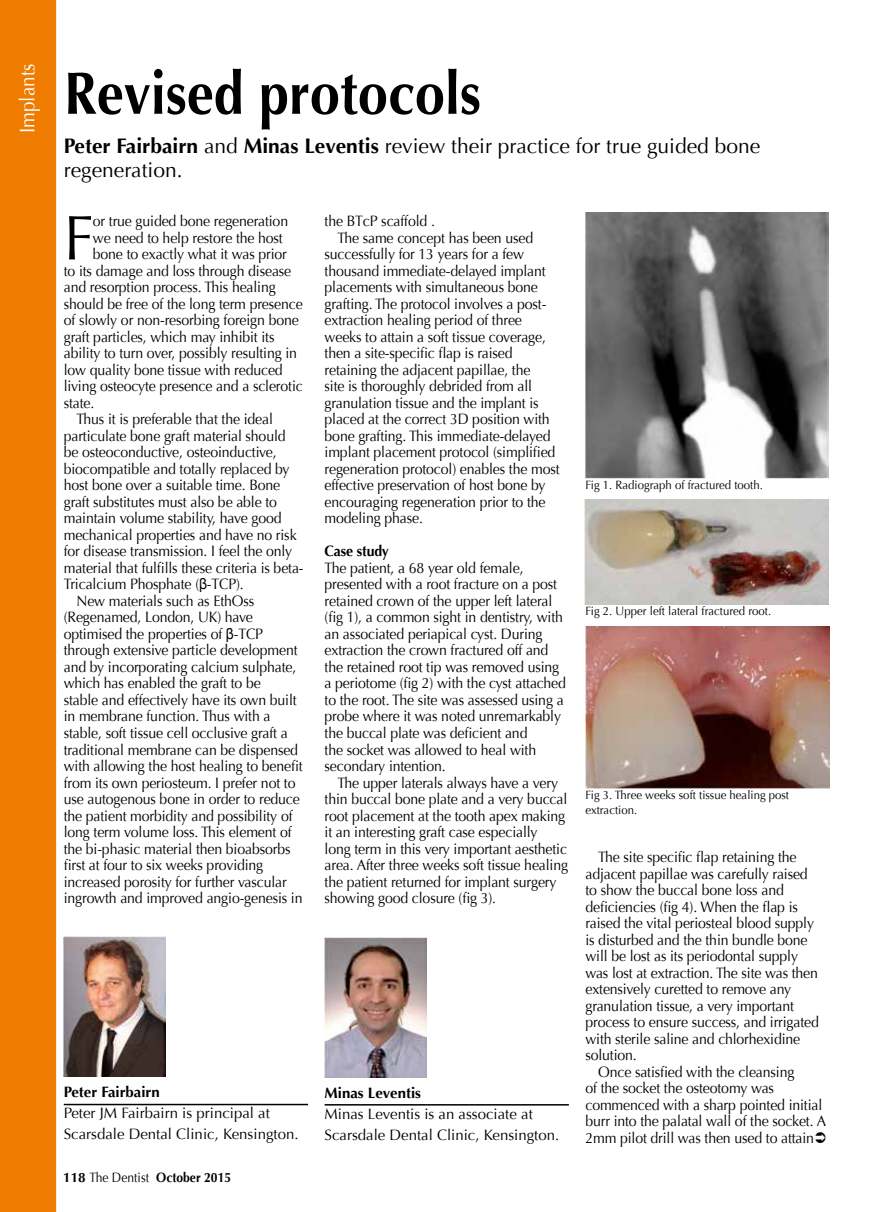
<style>
.page{position:relative;width:893px;height:1212px;background:#fff}
.page>*{position:absolute;margin:0;border:0;box-sizing:border-box;transform-origin:0 0}
.t1{font:63.15px "Optima";color:#000;scale:.94 1}
.t2{font:700 60px "Optima";color:#000;scale:.9 1}
.t3{font:21px/24px "Optima";color:#000}
.t4{font:21px "Optima";color:#fff;scale:.9 1}
.t5{font:15px/16.5px "Optima";letter-spacing:-.01em;color:#000;scale:.94 1}
.t6{font:15px/21px "Optima";letter-spacing:-.01em;color:#000}
.t7{font:700 15px "Optima";color:#000}
.t8{font:700 15px "Optima";color:#000;scale:.94 1}
.t9{font:700 13.5px "Optima";color:#000}
.t10{font:12px/14.2px "Optima";color:#000;scale:.95 1}
.s1{font-weight:700}
.s2{font-family:"Helvetica Neue"}
.s3{font-weight:400}
</style>
<div class="page">
<div style="left:0;top:0;width:56px;height:1212px;background:#ef7c00"></div>
<img style="left:585px;top:213px;width:244px;height:266px">
<img style="left:585px;top:499px;width:244px;height:105px">
<img style="left:585px;top:626px;width:244px;height:162px">
<hr style="left:64px;top:1104px;width:244px;height:1px;background:#000">
<img style="left:64px;top:937px;width:102px;height:140px">
<hr style="left:325px;top:1104px;width:244px;height:1px;background:#000">
<img style="left:325px;top:937px;width:102px;height:140px">
<h3 class="t4" style="left:15px;top:133px;width:79px;rotate:-90deg">Implants</h3>
<h2 class="t2" style="left:64px;top:58px;width:465px">Revised protocols</h2>
<h3 class="t3" style="left:64px;top:134px;width:698px"><span class="s1">Peter Fairbairn</span> and <span class="s1">Minas Leventis</span> review their practice for true guided bone regeneration.</h3>
<p class="t5" style="left:325px;top:213px;width:119px">the BTcP scaffold .</p>
<p class="t5" style="left:337px;top:230px;width:210px">The same concept has been used</p>
<p class="t5" style="left:325px;top:246px;width:214px">successfully for 13 years for a few</p>
<p class="t5" style="left:325px;top:263px;width:237px">thousand immediate-delayed implant</p>
<p class="t5" style="left:325px;top:279px;width:228px">placements with simultaneous bone</p>
<p class="t5" style="left:325px;top:296px;width:237px">grafting. The protocol involves a post-</p>
<p class="t5" style="left:325px;top:312px;width:211px">extraction healing period of three</p>
<p class="t5" style="left:325px;top:329px;width:237px">weeks to attain a soft tissue coverage,</p>
<p class="t5" style="left:325px;top:345px;width:202px">then a site-specific flap is raised</p>
<p class="t5" style="left:325px;top:362px;width:221px">retaining the adjacent papillae, the</p>
<p class="t5" style="left:325px;top:378px;width:222px">site is thoroughly debrided from all</p>
<p class="t5" style="left:325px;top:395px;width:229px">granulation tissue and the implant is</p>
<p class="t5" style="left:325px;top:411px;width:241px">placed at the correct 3D position with</p>
<p class="t5" style="left:325px;top:428px;width:242px">bone grafting. This immediate-delayed</p>
<p class="t5" style="left:325px;top:444px;width:247px">implant placement protocol (simplified</p>
<p class="t5" style="left:325px;top:461px;width:252px">regeneration protocol) enables the most</p>
<p class="t5" style="left:325px;top:477px;width:237px">effective preservation of host bone by</p>
<p class="t5" style="left:325px;top:494px;width:237px">encouraging regeneration prior to the</p>
<p class="t5" style="left:325px;top:510px;width:106px">modeling phase.</p>
<p class="t8" style="left:325px;top:543px;width:70px">Case study</p>
<p class="t5" style="left:325px;top:560px;width:258px">The patient, a 68 year old female, presented with a root fracture on a post retained crown of the upper left lateral (fig 1), a common sight in dentistry, with an associated periapical cyst. During extraction the crown fractured off and the retained root tip was removed using a periotome (fig 2) with the cyst attached to the root. The site was assessed using a probe where it was noted unremarkably the buccal plate was deficient and<br>the socket was allowed to heal with secondary intention.</p>
<p class="t5" style="left:325px;top:774px;width:261px;text-indent:13px">The upper laterals always have a very thin buccal bone plate and a very buccal root placement at the tooth apex making it an interesting graft case especially<br>long term in this very important aesthetic area. After three weeks soft tissue healing the patient returned for implant surgery showing good closure (fig 3).</p>
<h1 class="t1" style="left:64px;top:201px;width:33px">F</h1>
<p class="t5" style="left:93px;top:213px;width:209px">or true guided bone regeneration</p>
<p class="t5" style="left:93px;top:230px;width:204px">we need to help restore the host</p>
<p class="t5" style="left:93px;top:246px;width:208px">bone to exactly what it was prior</p>
<p class="t5" style="left:64px;top:263px;width:244px">to its damage and loss through disease</p>
<p class="t5" style="left:64px;top:279px;width:227px">and resorption process. This healing</p>
<p class="t5" style="left:64px;top:296px;width:256px">should be free of the long term presence</p>
<p class="t5" style="left:64px;top:312px;width:252px">of slowly or non-resorbing foreign bone</p>
<p class="t5" style="left:64px;top:329px;width:226px">graft particles, which may inhibit its</p>
<p class="t5" style="left:64px;top:345px;width:250px">ability to turn over, possibly resulting in</p>
<p class="t5" style="left:64px;top:362px;width:235px">low quality bone tissue with reduced</p>
<p class="t5" style="left:64px;top:378px;width:256px">living osteocyte presence and a sclerotic</p>
<p class="t5" style="left:64px;top:395px;width:34px">state.</p>
<p class="t5" style="left:77px;top:411px;width:210px">Thus it is preferable that the ideal</p>
<p class="t5" style="left:64px;top:428px;width:238px">particulate bone graft material should</p>
<p class="t5" style="left:64px;top:444px;width:228px">be osteoconductive, osteoinductive,</p>
<p class="t5" style="left:64px;top:461px;width:242px">biocompatible and totally replaced by</p>
<p class="t5" style="left:64px;top:477px;width:232px">host bone over a suitable time. Bone</p>
<p class="t5" style="left:64px;top:494px;width:228px">graft substitutes must also be able to</p>
<p class="t5" style="left:64px;top:510px;width:233px">maintain volume stability, have good</p>
<p class="t5" style="left:64px;top:527px;width:249px">mechanical properties and have no risk</p>
<p class="t5" style="left:64px;top:543px;width:245px">for disease transmission. I feel the only</p>
<p class="t5" style="left:64px;top:560px;width:257px">material that fulfills these criteria is beta-</p>
<p class="t5" style="left:64px;top:576px;width:193px">Tricalcium Phosphate (<span class="s2">β</span>-TCP).</p>
<p class="t5" style="left:77px;top:593px;width:191px">New materials such as EthOss</p>
<p class="t5" style="left:64px;top:609px;width:203px">(Regenamed, London, UK) have</p>
<p class="t5" style="left:64px;top:626px;width:214px">optimised the properties of <span class="s2">β</span>-TCP</p>
<p class="t5" style="left:64px;top:642px;width:250px">through extensive particle development</p>
<p class="t5" style="left:64px;top:659px;width:249px">and by incorporating calcium sulphate,</p>
<p class="t5" style="left:64px;top:675px;width:211px">which has enabled the graft to be</p>
<p class="t5" style="left:64px;top:692px;width:249px">stable and effectively have its own built</p>
<p class="t5" style="left:64px;top:708px;width:222px">in membrane function. Thus with a</p>
<p class="t5" style="left:64px;top:725px;width:240px">stable, soft tissue cell occlusive graft a</p>
<p class="t5" style="left:64px;top:741px;width:251px">traditional membrane can be dispensed</p>
<p class="t5" style="left:64px;top:758px;width:256px">with allowing the host healing to benefit</p>
<p class="t5" style="left:64px;top:774px;width:248px">from its own periosteum. I prefer not to</p>
<p class="t5" style="left:64px;top:791px;width:253px">use autogenous bone in order to reduce</p>
<p class="t5" style="left:64px;top:807px;width:245px">the patient morbidity and possibility of</p>
<p class="t5" style="left:64px;top:824px;width:244px">long term volume loss. This element of</p>
<p class="t5" style="left:64px;top:840px;width:243px">the bi-phasic material then bioabsorbs</p>
<p class="t5" style="left:64px;top:857px;width:214px">first at four to six weeks providing</p>
<p class="t5" style="left:64px;top:873px;width:239px">increased porosity for further vascular</p>
<p class="t5" style="left:64px;top:890px;width:256px">ingrowth and improved angio-genesis in</p>
<p class="t10" style="left:585px;top:478px;width:188px">Fig 1. Radiograph of fractured tooth.</p>
<p class="t10" style="left:585px;top:604px;width:197px">Fig 2. Upper left lateral fractured root.</p>
<p class="t10" style="left:585px;top:788px;width:216px">Fig 3. Three weeks soft tissue healing post extraction.</p>
<p class="t5" style="left:598px;top:849px;width:213px">The site specific flap retaining the</p>
<p class="t5" style="left:585px;top:865px;width:238px">adjacent papillae was carefully raised</p>
<p class="t5" style="left:585px;top:882px;width:213px">to show the buccal bone loss and</p>
<p class="t5" style="left:585px;top:898px;width:228px">deficiencies (fig 4). When the flap is</p>
<p class="t5" style="left:585px;top:915px;width:245px">raised the vital periosteal blood supply</p>
<p class="t5" style="left:585px;top:931px;width:238px">is disturbed and the thin bundle bone</p>
<p class="t5" style="left:585px;top:948px;width:228px">will be lost as its periodontal supply</p>
<p class="t5" style="left:585px;top:964px;width:249px">was lost at extraction. The site was then</p>
<p class="t5" style="left:585px;top:981px;width:221px">extensively curetted to remove any</p>
<p class="t5" style="left:585px;top:997px;width:223px">granulation tissue, a very important</p>
<p class="t5" style="left:585px;top:1014px;width:250px">process to ensure success, and irrigated</p>
<p class="t5" style="left:585px;top:1030px;width:230px">with sterile saline and chlorhexidine</p>
<p class="t5" style="left:585px;top:1047px;width:56px">solution.</p>
<p class="t5" style="left:598px;top:1063px;width:210px">Once satisfied with the cleansing</p>
<p class="t5" style="left:585px;top:1080px;width:202px">of the socket the osteotomy was</p>
<p class="t5" style="left:585px;top:1096px;width:254px">commenced with a sharp pointed initial</p>
<p class="t5" style="left:585px;top:1113px;width:258px">burr into the palatal wall of the socket. A</p>
<p class="t5" style="left:585px;top:1129px;width:245px">2mm pilot drill was then used to attain</p>
<p class="t7" style="left:64px;top:1083px;width:98px">Peter Fairbairn</p>
<p class="t6" style="left:64px;top:1103px;width:236px">Peter JM Fairbairn is principal at<br>Scarsdale Dental Clinic, Kensington.</p>
<p class="t7" style="left:325px;top:1084px;width:98px">Minas Leventis</p>
<p class="t6" style="left:325px;top:1103px;width:236px">Minas Leventis is an associate at<br>Scarsdale Dental Clinic, Kensington.</p>
<p class="t9" style="left:63px;top:1170px;width:169px">118 <span class="s3">The Dentist</span> October 2015</p>
</div>
